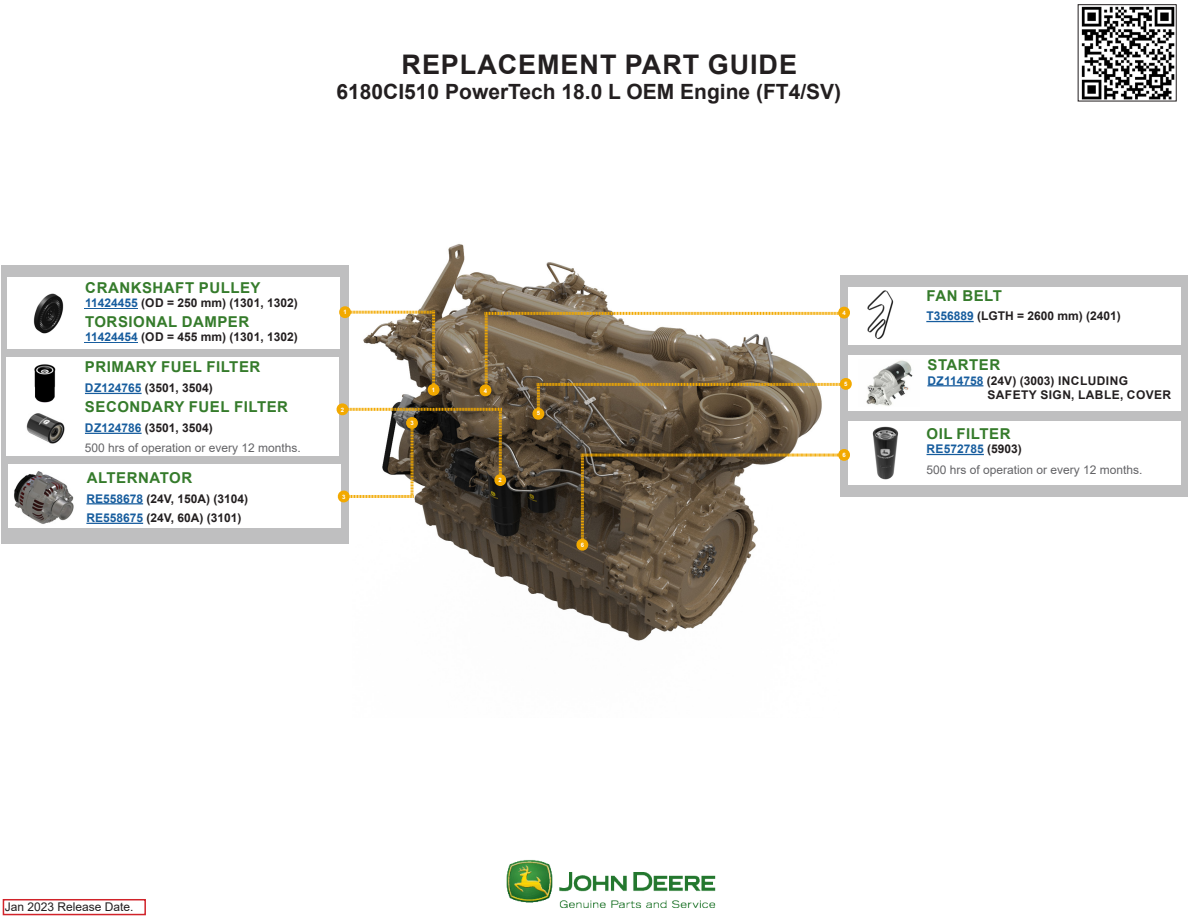
<style>
.page{position:relative;width:1188px;height:918px;background:#fff}
.page>*{position:absolute;margin:0;border:0;box-sizing:border-box;transform-origin:0 0}
.Main_sub_bold_header{font:700 27px "Arial";letter-spacing:.035em;color:#231f20}
.Main_sub_bold_header-2{font:700 21px "Arial";color:#231f20}
.Filter_Name{font:700 15px "Arial";letter-spacing:.035em;color:#357b2b}
.Filter_Name-2{font:700 12px "Arial";color:#231f20}
.Filter_Name-3{font:12px "Arial";color:#636366}
.Filter_Name-4{font:700 12px/14.4px "Arial";letter-spacing:.035em;color:#231f20}
.t1{font:12px "Arial";color:#231f20}
.Filter_Name-5{font:700 12px "Arial";color:#175d9e}
.Replace_Copy{font:700 6px "Arial";color:#fff}
.s1{color:#175d9e}
.s2{color:#231f20}
</style>
<div class="page">
<div style="left:3px;top:899px;width:143px;height:16px;background:#fff;border:2px solid #d1232a"></div>
<img style="left:1081px;top:6px;width:94px;height:93px">
<div style="left:1078px;top:4px;width:99px;height:97px;border:1px solid #231f20"></div>
<img style="left:423px;top:244px;width:329px;height:397px">
<img style="left:506px;top:860px;width:210px;height:48px">
<div style="left:840px;top:275px;width:347px;height:221px;background:#bfbfc0"></div>
<div style="left:1px;top:266px;width:347px;height:278px;background:#bfbfc0"></div>
<div style="left:848px;top:355px;width:333px;height:56px;background:#fff"></div>
<hr style="left:927px;top:385px;width:56px;height:1px;background:#175d9e">
<img style="left:866px;top:360px;width:47px;height:46px">
<div style="left:7px;top:357px;width:332px;height:99px;background:#fff"></div>
<img style="left:26px;top:413px;width:39px;height:31px">
<hr style="left:85px;top:393px;width:57px;height:1px;background:#175d9e">
<hr style="left:85px;top:433px;width:57px;height:1px;background:#175d9e">
<div style="left:7px;top:277px;width:332px;height:71px;background:#fff"></div>
<hr style="left:85px;top:308px;width:53px;height:1px;background:#175d9e">
<hr style="left:85px;top:342px;width:53px;height:1px;background:#175d9e">
<img style="left:33px;top:293px;width:31px;height:41px">
<div style="left:848px;top:287px;width:333px;height:57px;background:#fff"></div>
<hr style="left:926px;top:321px;width:48px;height:1px;background:#175d9e">
<img style="left:867px;top:290px;width:27px;height:50px">
<div style="left:8px;top:465px;width:333px;height:63px;background:#fff"></div>
<hr style="left:86px;top:503px;width:57px;height:1px;background:#175d9e">
<hr style="left:86px;top:523px;width:57px;height:1px;background:#175d9e">
<img style="left:14px;top:471px;width:60px;height:53px">
<div style="left:848px;top:421px;width:333px;height:64px;background:#fff"></div>
<hr style="left:927px;top:454px;width:57px;height:1px;background:#175d9e">
<img style="left:872px;top:426px;width:27px;height:53px">
<svg style="left:881px;top:465px;width:10px;height:3px"></svg>
<img style="left:34px;top:364px;width:22px;height:39px">
<svg style="left:335px;top:304px;width:517px;height:249px"></svg>
<p class="Main_sub_bold_header" style="left:402px;top:45px;width:397px">REPLACEMENT PART GUIDE</p>
<p class="Main_sub_bold_header-2" style="left:337px;top:77px;width:506px">6180CI510 PowerTech 18.0 L OEM Engine (FT4/SV)</p>
<p class="Filter_Name" style="left:85px;top:277px;width:177px">CRANKSHAFT PULLEY</p>
<p class="Filter_Name-2" style="left:85px;top:294px;width:214px"><span class="s1">11424455</span> (OD = 250 mm) (1301, 1302)</p>
<p class="Filter_Name" style="left:85px;top:311px;width:166px">TORSIONAL DAMPER</p>
<p class="Filter_Name-2" style="left:85px;top:328px;width:214px"><span class="s1">11424454</span> (OD = 455 mm) (1301, 1302)</p>
<p class="Filter_Name" style="left:85px;top:356px;width:177px">PRIMARY FUEL FILTER</p>
<p class="Filter_Name-2" style="left:85px;top:379px;width:130px"><span class="s1">DZ124765</span> (3501, 3504)</p>
<p class="Filter_Name" style="left:85px;top:396px;width:205px">SECONDARY FUEL FILTER</p>
<p class="Filter_Name-2" style="left:85px;top:419px;width:130px"><span class="s1">DZ124786</span> (3501, 3504)</p>
<p class="Filter_Name-3" style="left:85px;top:440px;width:218px">500 hrs of operation or every 12 months.</p>
<p class="Filter_Name" style="left:87px;top:467px;width:107px">ALTERNATOR</p>
<p class="Filter_Name-2" style="left:86px;top:490px;width:163px"><span class="s1">RE558678</span> (24V, 150A) (3104)</p>
<p class="Filter_Name-2" style="left:86px;top:509px;width:156px"><span class="s1">RE558675</span> (24V, 60A) (3101)</p>
<p class="Replace_Copy" style="left:344px;top:308px;width:5px">1</p>
<p class="Replace_Copy" style="left:341px;top:405px;width:5px">2</p>
<p class="Replace_Copy" style="left:342px;top:492px;width:5px">3</p>
<p class="Replace_Copy" style="left:410px;top:419px;width:5px">3</p>
<p class="Replace_Copy" style="left:432px;top:386px;width:5px">1</p>
<p class="Replace_Copy" style="left:484px;top:386px;width:5px">4</p>
<p class="Replace_Copy" style="left:499px;top:476px;width:5px">2</p>
<p class="Replace_Copy" style="left:537px;top:409px;width:5px">5</p>
<p class="Replace_Copy" style="left:581px;top:541px;width:5px">6</p>
<p class="Replace_Copy" style="left:843px;top:309px;width:5px">4</p>
<p class="Replace_Copy" style="left:844px;top:380px;width:5px">5</p>
<p class="Replace_Copy" style="left:843px;top:451px;width:5px">6</p>
<p class="Filter_Name" style="left:927px;top:285px;width:77px">FAN BELT</p>
<p class="Filter_Name-2" style="left:926px;top:308px;width:196px"><span class="s1">T356889</span> (LGTH = 2600 mm) (2401)</p>
<p class="Filter_Name" style="left:927px;top:354px;width:74px">STARTER</p>
<p class="Filter_Name-4" style="left:987px;top:373px;width:185px;text-indent:-60px"><span class="s1">DZ114758</span> (24V) (3003) INCLUDING<br>SAFETY SIGN, LABLE, COVER</p>
<p class="Filter_Name" style="left:927px;top:423px;width:85px">OIL FILTER</p>
<p class="Filter_Name-5" style="left:927px;top:441px;width:97px">RE572785 <span class="s2">(5903)</span></p>
<p class="Filter_Name-3" style="left:926px;top:461px;width:218px">500 hrs of operation or every 12 months.</p>
<p class="t1" style="left:5px;top:898px;width:130px">Jan 2023 Release Date.</p>
</div>
